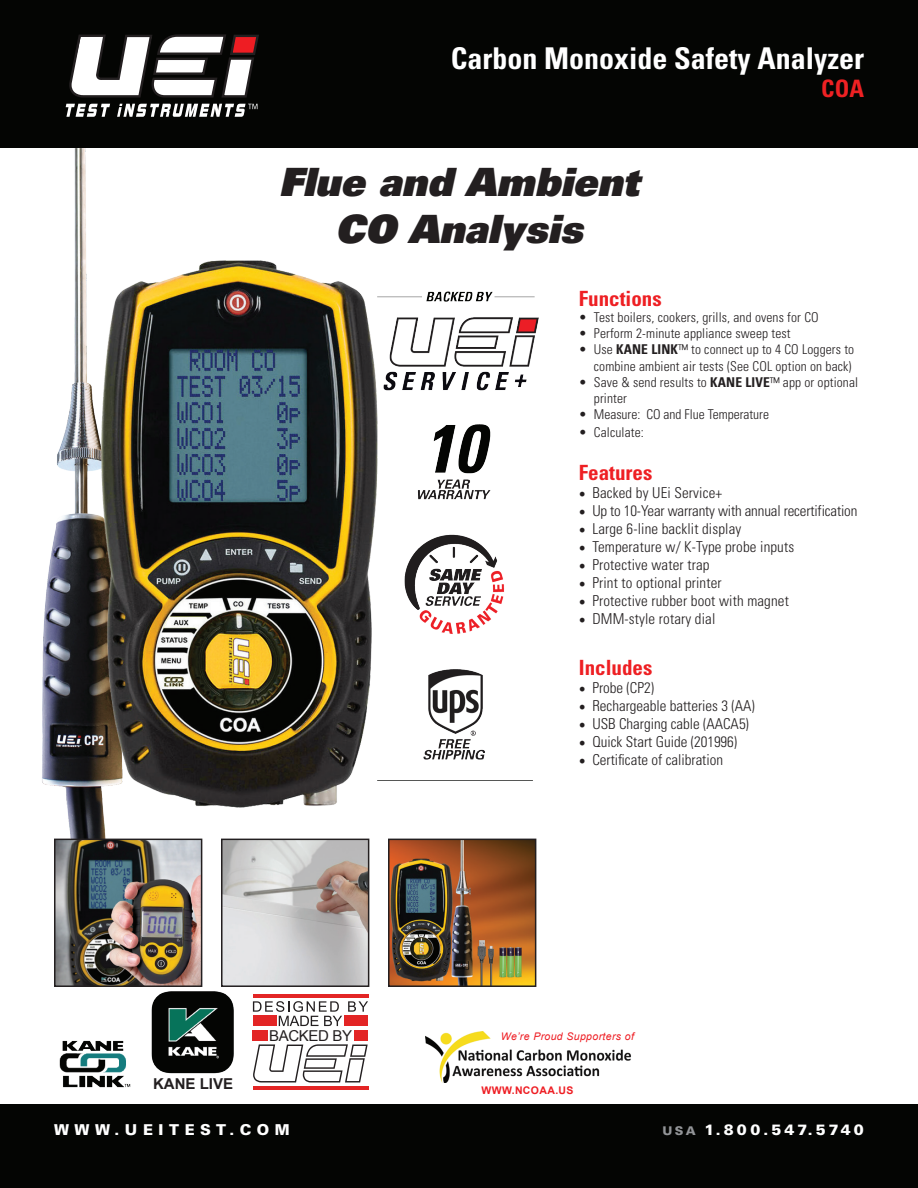
<style>
.page{position:relative;width:918px;height:1188px;background:#fff}
.page>*{position:absolute;margin:0;border:0;box-sizing:border-box;transform-origin:0 0}
.t1{font:39px/46.8px "Univers LT Std X Black Obl";color:#231f20;text-align:center}
.t2{font:700 condensed 30px "Univers LT Std";color:#fff}
.t3{font:700 condensed 24px "Univers LT Std";color:#ee2123}
.t4{font:700 condensed 21px "Univers LT Std";color:#ee1f23}
.t5{font:300 condensed 15px "Univers LT Std";letter-spacing:.01em;color:#231f20}
.t6{font:300 condensed 15px "Univers LT Std";letter-spacing:-.01em;color:#231f20}
.t7{font:900 15px "Univers LT Std";letter-spacing:.2em;color:#fff}
.t8{font:900 15px "Univers LT Std";letter-spacing:.37em;color:#fff}
.t9{font:700 15px "Arial";color:#231f20}
.t10{font:15px "Arial";letter-spacing:-.025em;color:#231f20}
.t11{font:300 condensed 13.5px/16.2px "Univers LT Std";letter-spacing:.01em;color:#231f20;text-align:right}
.t12{font:italic 10.5px "Arial";letter-spacing:.035em;color:#ee1d23}
.t13{font:700 10.5px "Arial";letter-spacing:.035em;color:#ee1d23}
.s1{font-weight:700}
.s2{font-family:"Minion Pro";font-weight:400;font-stretch:normal;font-size:18px}
.s3{font-size:12px;color:#939598}
</style>
<div class="page">
<div style="left:0;top:1104px;width:918px;height:84px;background:#040503"></div>
<div style="left:0;top:0;width:918px;height:148px;background:#040503"></div>
<svg style="left:69px;top:34px;width:190px;height:64px"></svg>
<svg style="left:66px;top:104px;width:192px;height:13px"></svg>
<img style="left:42px;top:148px;width:100px;height:691px">
<img style="left:101px;top:260px;width:276px;height:548px">
<img style="left:377px;top:291px;width:161px;height:490px">
<img style="left:391px;top:842px;width:142px;height:142px">
<div style="left:388px;top:839px;width:148px;height:148px;border:2px solid #231f20"></div>
<img style="left:57px;top:842px;width:142px;height:142px">
<div style="left:54px;top:839px;width:148px;height:148px;border:2px solid #231f20"></div>
<img style="left:224px;top:842px;width:142px;height:142px">
<div style="left:221px;top:839px;width:148px;height:148px;border:2px solid #231f20"></div>
<img style="left:151px;top:991px;width:83px;height:83px">
<img style="left:62px;top:1040px;width:62px;height:11px">
<img style="left:63px;top:1075px;width:68px;height:13px">
<img style="left:59px;top:1053px;width:67px;height:20px">
<svg style="left:348px;top:1001px;width:20px;height:11px"></svg>
<svg style="left:253px;top:1001px;width:89px;height:25px"></svg>
<div style="left:253px;top:1015px;width:23px;height:11px;background:#e32525"></div>
<div style="left:345px;top:1015px;width:23px;height:11px;background:#e32525"></div>
<hr style="left:253px;top:994px;width:115px;height:3px;background:#e32525">
<hr style="left:253px;top:1086px;width:115px;height:3px;background:#e32525">
<svg style="left:253px;top:1044px;width:115px;height:38px"></svg>
<div style="left:253px;top:1030px;width:15px;height:11px;background:#e32525"></div>
<div style="left:354px;top:1030px;width:14px;height:11px;background:#e32525"></div>
<img style="left:425px;top:1032px;width:206px;height:51px">
<h2 class="t2" style="left:451px;top:39px;width:415px">Carbon Monoxide Safety Analyzer</h2>
<h3 class="t3" style="left:821px;top:74px;width:44px">COA</h3>
<h1 class="t1" style="left:279px;top:158px;width:362px">Flue and Ambient<br>CO Analysis</h1>
<p class="t9" style="left:153px;top:1074px;width:82px">KANE LIVE</p>
<p class="t10" style="left:269px;top:1026px;width:85px">BACKED BY</p>
<h3 class="t4" style="left:579px;top:285px;width:84px">Functions</h3>
<p class="t11" style="left:579px;top:309px;width:241px">• Test boilers, cookers, grills, and ovens for CO</p>
<p class="t11" style="left:579px;top:325px;width:213px">• Perform 2-minute appliance sweep test</p>
<p class="t11" style="left:579px;top:342px;width:277px">• Use <span class="s1">KANE LINK</span>™ to connect up to 4 CO Loggers to combine ambient air tests (See COL option on back)</p>
<p class="t11" style="left:594px;top:374px;width:266px;text-align:left;text-indent:-15px">• Save &amp; send results to <span class="s1">KANE LIVE</span>™ app or optional printer</p>
<p class="t11" style="left:579px;top:406px;width:192px">• Measure: CO and Flue Temperature</p>
<p class="t11" style="left:579px;top:424px;width:66px">• Calculate:</p>
<h3 class="t4" style="left:579px;top:460px;width:75px">Features</h3>
<p class="t5" style="left:579px;top:484px;width:145px"><span class="s2">•</span> Backed by UEi Service+</p>
<p class="t6" style="left:579px;top:502px;width:280px"><span class="s2">•</span> Up to 10-Year warranty with annual recertification</p>
<p class="t5" style="left:579px;top:520px;width:164px"><span class="s2">•</span> Large 6-line backlit display</p>
<p class="t5" style="left:579px;top:538px;width:217px"><span class="s2">•</span> Temperature w/ K-Type probe inputs</p>
<p class="t5" style="left:579px;top:556px;width:132px"><span class="s2">•</span> Protective water trap</p>
<p class="t5" style="left:579px;top:574px;width:144px"><span class="s2">•</span> Print to optional printer</p>
<p class="t5" style="left:579px;top:592px;width:212px"><span class="s2">•</span> Protective rubber boot with magnet</p>
<p class="t5" style="left:579px;top:610px;width:138px"><span class="s2">•</span> DMM-style rotary dial</p>
<h3 class="t4" style="left:579px;top:654px;width:75px">Includes</h3>
<p class="t5" style="left:579px;top:679px;width:77px"><span class="s2">•</span> Probe (CP2)</p>
<p class="t5" style="left:579px;top:697px;width:177px"><span class="s2">•</span> Rechargeable batteries 3 (AA)</p>
<p class="t5" style="left:579px;top:715px;width:172px"><span class="s2">•</span> USB Charging cable (AACA5)</p>
<p class="t5" style="left:579px;top:733px;width:160px"><span class="s2">•</span> Quick Start Guide (201996)</p>
<p class="t5" style="left:579px;top:751px;width:146px"><span class="s2">•</span> Certificate of calibration</p>
<p class="t12" style="left:501px;top:1030px;width:134px">We’re Proud Supporters of</p>
<p class="t13" style="left:482px;top:1083px;width:94px">WWW.NCOAA.US</p>
<p class="t8" style="left:54px;top:1120px;width:237px">WWW.UEITEST.COM</p>
<p class="t7" style="left:663px;top:1120px;width:203px"><span class="s3">USA</span> 1.800.547.5740</p>
</div>
